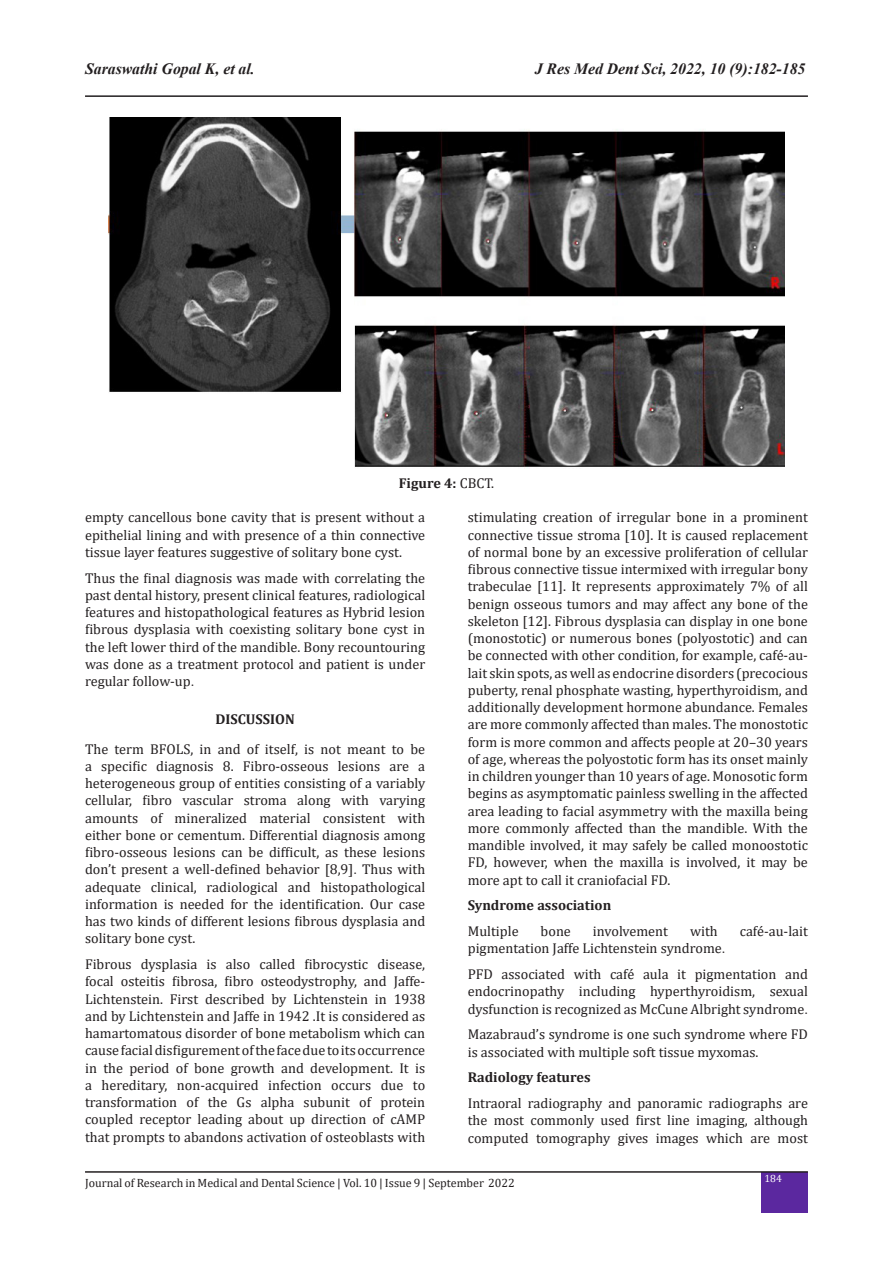
<style>
.page{position:relative;width:893px;height:1263px;background:#fff}
.page>*{position:absolute;margin:0;border:0;box-sizing:border-box;transform-origin:0 0}
.t1{font:italic 700 15.75px "Times New Roman";color:#231f20}
.bd{font:14.25px/17.2px "Cambria";color:#231f20;text-align:justify}
.bd-2{font:700 14.25px "Cambria";color:#231f20}
.t2{font:12px "Cambria";color:#231f20}
.t3{font:10.5px "Cambria";color:#fff}
.s1{font-weight:400}
.s2{font-family:"Times New Roman"}
</style>
<div class="page">
<hr style="left:85px;top:95px;width:723px;height:2px;background:#231f20">
<div style="left:762px;top:1172px;width:46px;height:41px;background:#5b289f"></div>
<hr style="left:85px;top:1171px;width:723px;height:2px;background:#231f20">
<img style="left:109px;top:118px;width:675px;height:349px">
<p class="t1" style="left:85px;top:58px;width:171px">Saraswathi Gopal K, et al.</p>
<p class="t1" style="left:535px;top:58px;width:272px">J Res Med Dent Sci, 2022, 10 (9):182-185</p>
<p class="bd-2" style="left:399px;top:473px;width:97px">Figure 4: <span class="s1">CBCT.</span></p>
<p class="bd" style="left:85px;top:509px;width:342px">empty cancellous bone cavity that is present without a epithelial lining and with presence of a thin connective tissue layer features suggestive of solitary bone cyst.</p>
<p class="bd" style="left:85px;top:569px;width:342px">Thus the final diagnosis was made with correlating the past dental history, present clinical features, radiological features and histopathological features as Hybrid lesion fibrous dysplasia with coexisting solitary bone cyst in the left lower third of the mandible. Bony recountouring was done as a treatment protocol and patient is under regular follow-up<span class="s2">.</span></p>
<p class="bd-2" style="left:215px;top:708px;width:81px">DISCUSSION</p>
<p class="bd" style="left:85px;top:740px;width:342px">The term BFOLS, in and of itself, is not meant to be a specific diagnosis 8. Fibro-osseous lesions are a heterogeneous group of entities consisting of a variably cellular, fibro vascular stroma along with varying amounts of mineralized material consistent with either bone or cementum. Differential diagnosis among fibro-osseous lesions can be difficult, as these lesions don’t present a well-defined behavior [8,9]<span class="s2">.</span> Thus with adequate clinical, radiological and histopathological information is needed for the identification. Our case has two kinds of different lesions fibrous dysplasia and solitary bone cyst.</p>
<p class="bd" style="left:85px;top:955px;width:342px">Fibrous dysplasia is also called fibrocystic disease, focal osteitis fibrosa, fibro osteodystrophy, and Jaffe-Lichtenstein. First described by Lichtenstein in 1938 and by Lichtenstein and Jaffe in 1942 .It is considered as hamartomatous disorder of bone metabolism which can cause facial disfigurement of the face due to its occurrence in the period of bone growth and development. It is a hereditary, non-acquired infection occurs due to transformation of the Gs alpha subunit of protein coupled receptor leading about up direction of cAMP that prompts to abandons activation of osteoblasts with</p>
<p class="bd" style="left:468px;top:509px;width:342px">stimulating creation of irregular bone in a prominent connective tissue stroma [10]. It is caused replacement of normal bone by an excessive proliferation of cellular fibrous connective tissue intermixed with irregular bony trabeculae [11]. It represents approximately 7% of all benign osseous tumors and may affect any bone of the skeleton [12]. Fibrous dysplasia can display in one bone (monostotic) or numerous bones (polyostotic) and can be connected with other condition, for example, café-au&shy;lait skin spots, as well as endocrine disorders (precocious puberty, renal phosphate wasting, hyperthyroidism, and additionally development hormone abundance. Females are more commonly affected than males. The monostotic form is more common and affects people at 20–30 years of age, whereas the polyostotic form has its onset mainly in children younger than 10 years of age. Monosotic form begins as asymptomatic painless swelling in the affected area leading to facial asymmetry with the maxilla being more commonly affected than the mandible. With the mandible involved, it may safely be called monoostotic FD, however, when the maxilla is involved, it may be more apt to call it craniofacial FD.</p>
<p class="bd-2" style="left:468px;top:895px;width:145px">Syndrome association</p>
<p class="bd" style="left:468px;top:922px;width:52px">Multiple</p>
<p class="bd" style="left:541px;top:922px;width:32px">bone</p>
<p class="bd" style="left:593px;top:922px;width:77px">involvement</p>
<p class="bd" style="left:690px;top:922px;width:29px">with</p>
<p class="bd" style="left:740px;top:922px;width:70px">café-au-lait</p>
<p class="bd" style="left:468px;top:940px;width:259px">pigmentation Jaffe Lichtenstein syndrome<span class="s2">.</span></p>
<p class="bd" style="left:468px;top:965px;width:342px">PFD associated with café aula it pigmentation and endocrinopathy including hyperthyroidism, sexual dysfunction is recognized as McCune Albright syndrome<span class="s2">.</span></p>
<p class="bd" style="left:468px;top:1026px;width:342px">Mazabraud’s syndrome is one such syndrome where FD is associated with multiple soft tissue myxomas.</p>
<p class="bd-2" style="left:468px;top:1067px;width:124px">Radiology features</p>
<p class="bd" style="left:468px;top:1094px;width:342px">Intraoral radiography and panoramic radiographs are the most commonly used first line imaging, although computed tomography gives images which are most</p>
<p class="t2" style="left:85px;top:1176px;width:431px">Journal of Research in Medical and Dental Science | Vol. 10 | Issue 9 | September 2022</p>
<p class="t3" style="left:764px;top:1172px;width:19px">184</p>
</div>
